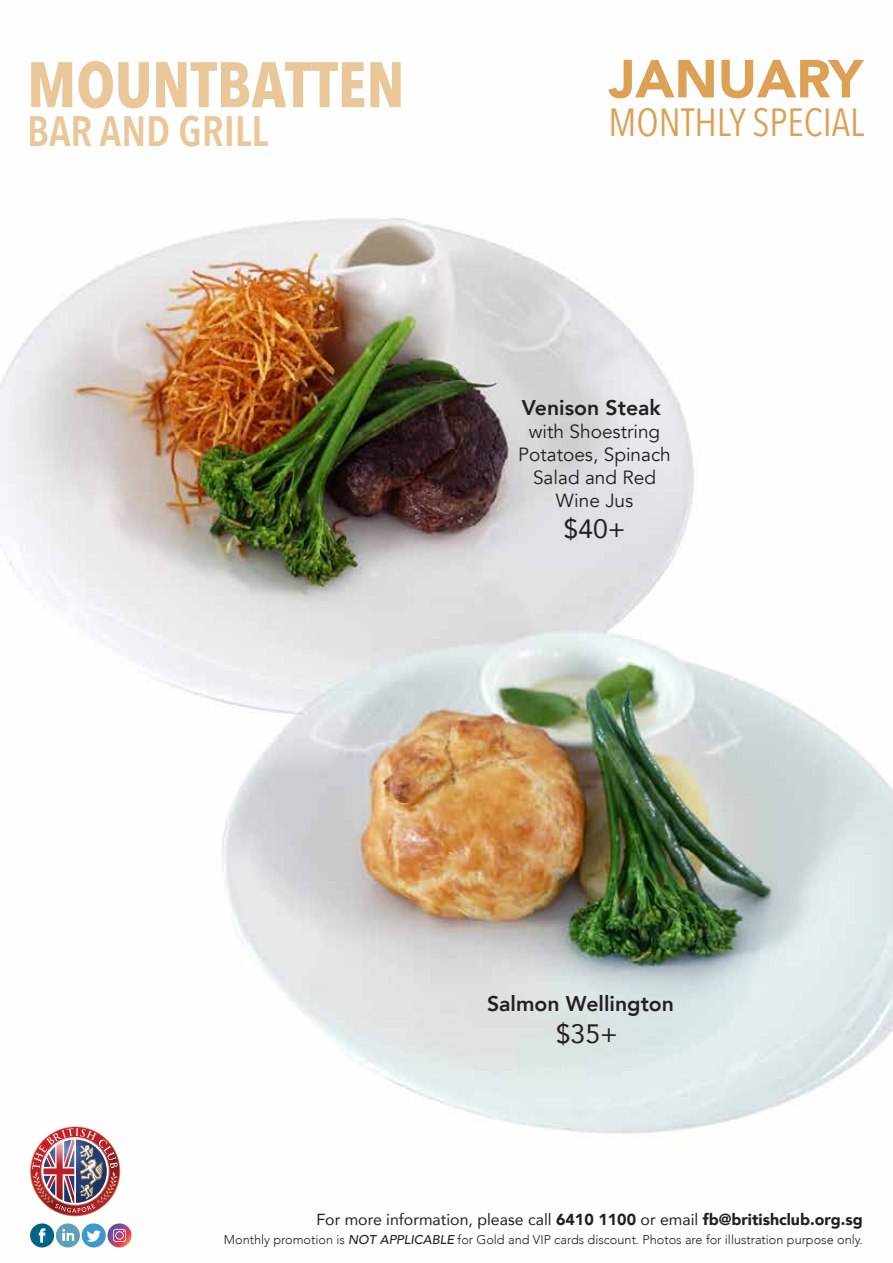
<style>
.page{position:relative;width:893px;height:1263px;background:#fff}
.page>*{position:absolute;margin:0;border:0;box-sizing:border-box;transform-origin:0 0}
.t1{font:700 63.6px "Avenir Next Condensed";color:#eac799}
.t2{font:900 53.1px "Avenir";color:#dca155}
.t3{font:600 42.45px "Avenir Next Condensed";color:#eac799}
.t4{font:39.3px "Avenir Next Condensed";color:#dca155}
.t5{font:26.55px "Avenir";color:#231f20}
.t6{font:800 21.15px "Avenir";color:#231f20}
.t7{font:19.05px/23px "Avenir";color:#231f20;text-align:center}
.t8{font:15.9px "Avenir";color:#231f20}
.t9{font:300 12.75px "Avenir";color:#231f20}
.s1{font-weight:900}
.s2{font-weight:500;font-style:italic}
</style>
<div class="page">
<img style="left:0;top:217px;width:893px;height:1031px">
<img style="left:31px;top:1127px;width:88px;height:88px">
<svg style="left:30px;top:1223px;width:24px;height:24px"></svg>
<svg style="left:39px;top:1228px;width:6px;height:14px"></svg>
<div style="left:56px;top:1223px;width:24px;height:24px;background:#5ca1b9;border-radius:50%"></div>
<svg style="left:62px;top:1229px;width:12px;height:12px"></svg>
<div style="left:82px;top:1223px;width:24px;height:24px;background:#3d97d1;border-radius:50%"></div>
<svg style="left:87px;top:1230px;width:14px;height:12px"></svg>
<svg style="left:108px;top:1223px;width:24px;height:24px"></svg>
<svg style="left:113px;top:1229px;width:13px;height:13px"></svg>
<h1 class="t1" style="left:27px;top:46px;width:379px">MOUNTBATTEN</h1>
<h3 class="t3" style="left:27px;top:94px;width:243px">BAR AND GRILL</h3>
<h2 class="t2" style="left:609px;top:33px;width:256px">JANUARY</h2>
<h3 class="t4" style="left:609px;top:89px;width:257px">MONTHLY SPECIAL</h3>
<h3 class="t6" style="left:522px;top:391px;width:141px">Venison Steak</h3>
<h3 class="t7" style="left:518px;top:420px;width:154px">with Shoestring<br>Potatoes, Spinach<br>Salad and Red<br>Wine Jus</h3>
<h3 class="t5" style="left:564px;top:508px;width:63px">$40+</h3>
<h3 class="t6" style="left:487px;top:987px;width:189px">Salmon Wellington</h3>
<h3 class="t5" style="left:556px;top:1012px;width:63px">$35+</h3>
<p class="t8" style="left:316px;top:1206px;width:548px">For more information, please call <span class="s1">6410 1100</span> or email <span class="s1">fb@britishclub.org.sg</span></p>
<p class="t9" style="left:224px;top:1232px;width:640px">Monthly promotion is <span class="s2">NOT APPLICABLE</span> for Gold and VIP cards discount. Photos are for illustration purpose only.</p>
</div>
